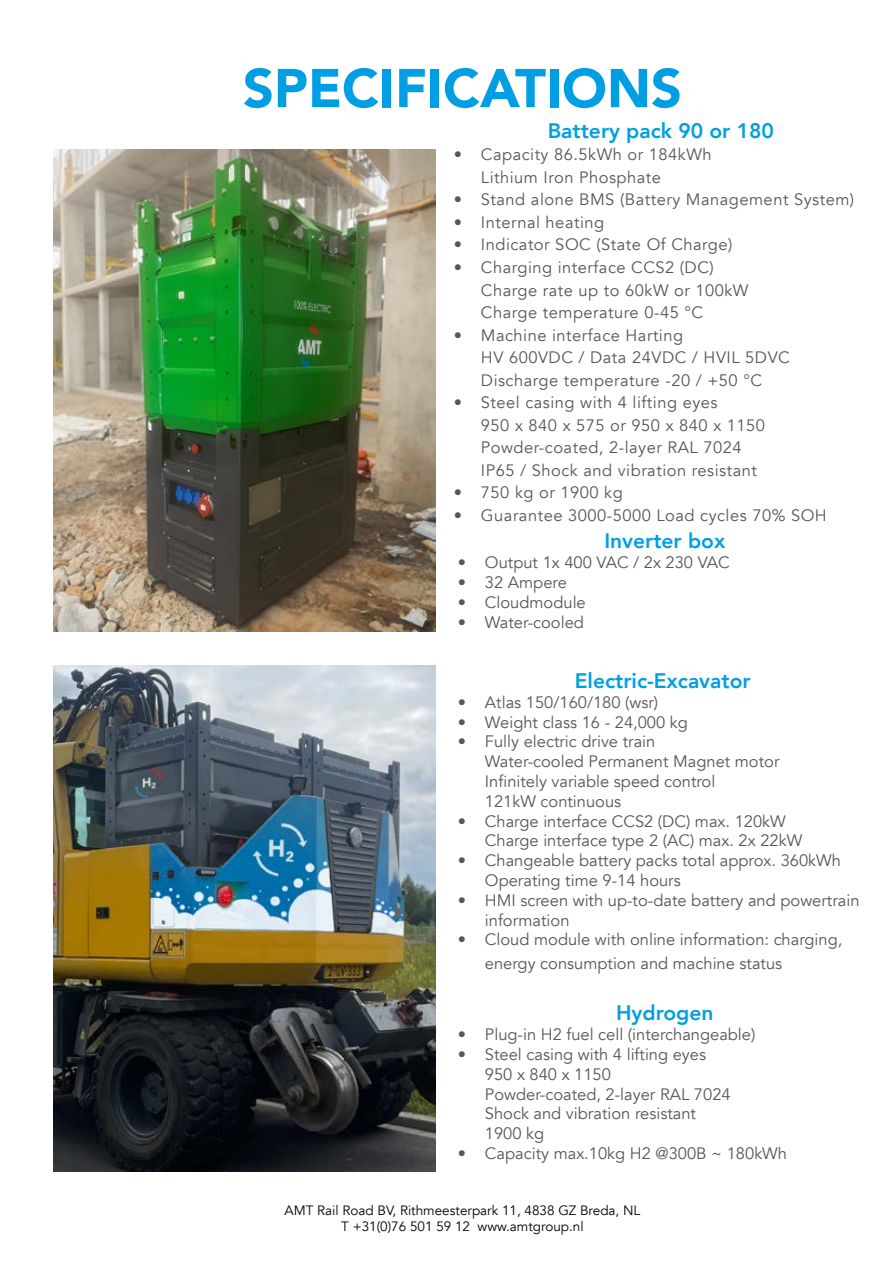
<style>
.page{position:relative;width:893px;height:1263px;background:#fff}
.page>*{position:absolute;margin:0;border:0;box-sizing:border-box;transform-origin:0 0}
.t1{font:900 54px "Avenir";color:#009fe3}
.t2{font:800 21px "Avenir";color:#009fe3}
.t3{font:16.5px/19.8px "Avenir";color:#575756}
.t4{font:16.5px/22.5px "Avenir";letter-spacing:.03em;color:#575756}
.t5{font:13.5px/16.2px "Avenir";color:#000;text-align:center}
</style>
<div class="page">
<img style="left:53px;top:665px;width:383px;height:506px">
<img style="left:53px;top:149px;width:383px;height:482px">
<h1 class="t1" style="left:243px;top:42px;width:440px">SPECIFICATIONS</h1>
<p class="t2" style="left:548px;top:114px;width:228px">Battery pack 90 or 180</p>
<p class="t4" style="left:481px;top:144px;width:232px;text-indent:-27px">• Capacity 86.5kWh or 184kWh<br>Lithium Iron Phosphate</p>
<p class="t4" style="left:454px;top:189px;width:402px">• Stand alone BMS (Battery Management System)</p>
<p class="t4" style="left:454px;top:211px;width:152px">• Internal heating</p>
<p class="t4" style="left:454px;top:234px;width:280px">• Indicator SOC (State Of Charge)</p>
<p class="t4" style="left:481px;top:256px;width:269px;text-indent:-27px">• Charging interface CCS2 (DC)<br>Charge rate up to 60kW or 100kW<br>Charge temperature 0-45 °C</p>
<p class="t4" style="left:481px;top:324px;width:310px;text-indent:-27px">• Machine interface Harting<br>HV 600VDC / Data 24VDC / HVIL 5DVC<br>Discharge temperature -20 / +50 °C</p>
<p class="t4" style="left:481px;top:391px;width:286px;text-indent:-27px">• Steel casing with 4 lifting eyes<br>950 x 840 x 575 or 950 x 840 x 1150<br>Powder-coated, 2-layer RAL 7024<br>IP65 / Shock and vibration resistant</p>
<p class="t4" style="left:454px;top:481px;width:170px">• 750 kg or 1900 kg</p>
<p class="t4" style="left:454px;top:504px;width:374px">• Guarantee 3000-5000 Load cycles 70% SOH</p>
<p class="t2" style="left:604px;top:525px;width:122px">Inverter box</p>
<p class="t3" style="left:458px;top:553px;width:273px">• Output 1x 400 VAC / 2x 230 VAC</p>
<p class="t3" style="left:458px;top:573px;width:110px">• 32 Ampere</p>
<p class="t3" style="left:458px;top:592px;width:129px">• Cloudmodule</p>
<p class="t3" style="left:458px;top:612px;width:127px">• Water-cooled</p>
<p class="t2" style="left:575px;top:664px;width:177px">Electric-Excavator</p>
<p class="t3" style="left:458px;top:692px;width:202px">• Atlas 150/160/180 (wsr)</p>
<p class="t3" style="left:458px;top:712px;width:231px">• Weight class 16 - 24,000 kg</p>
<p class="t3" style="left:485px;top:732px;width:296px;text-indent:-27px">• Fully electric drive train<br>Water-cooled Permanent Magnet motor<br>Infinitely variable speed control<br>121kW continuous</p>
<p class="t3" style="left:485px;top:811px;width:319px;text-indent:-27px">• Charge interface CCS2 (DC) max. 120kW<br>Charge interface type 2 (AC) max. 2x 22kW</p>
<p class="t3" style="left:485px;top:851px;width:358px;text-indent:-27px">• Changeable battery packs total approx. 360kWh<br>Operating time 9-14 hours</p>
<p class="t3" style="left:485px;top:890px;width:376px;text-indent:-27px">• HMI screen with up-to-date battery and powertrain information</p>
<p class="t3" style="left:485px;top:928px;width:359px;line-height:23.4px;text-indent:-27px">• Cloud module with online information: charging, energy consumption and machine status</p>
<p class="t2" style="left:616px;top:997px;width:99px">Hydrogen</p>
<p class="t3" style="left:458px;top:1025px;width:299px">• Plug-in H2 fuel cell (interchangeable)</p>
<p class="t3" style="left:485px;top:1045px;width:247px;text-indent:-27px">• Steel casing with 4 lifting eyes<br>950 x 840 x 1150<br>Powder-coated, 2-layer RAL 7024<br>Shock and vibration resistant<br>1900 kg</p>
<p class="t3" style="left:458px;top:1144px;width:331px">• Capacity max.10kg H2 @300B ~ 180kWh</p>
<p class="t5" style="left:284px;top:1202px;width:357px">AMT Rail Road BV, Rithmeesterpark 11, 4838 GZ Breda, NL<br>T +31(0)76 501 59 12 www.amtgroup.nl</p>
</div>
